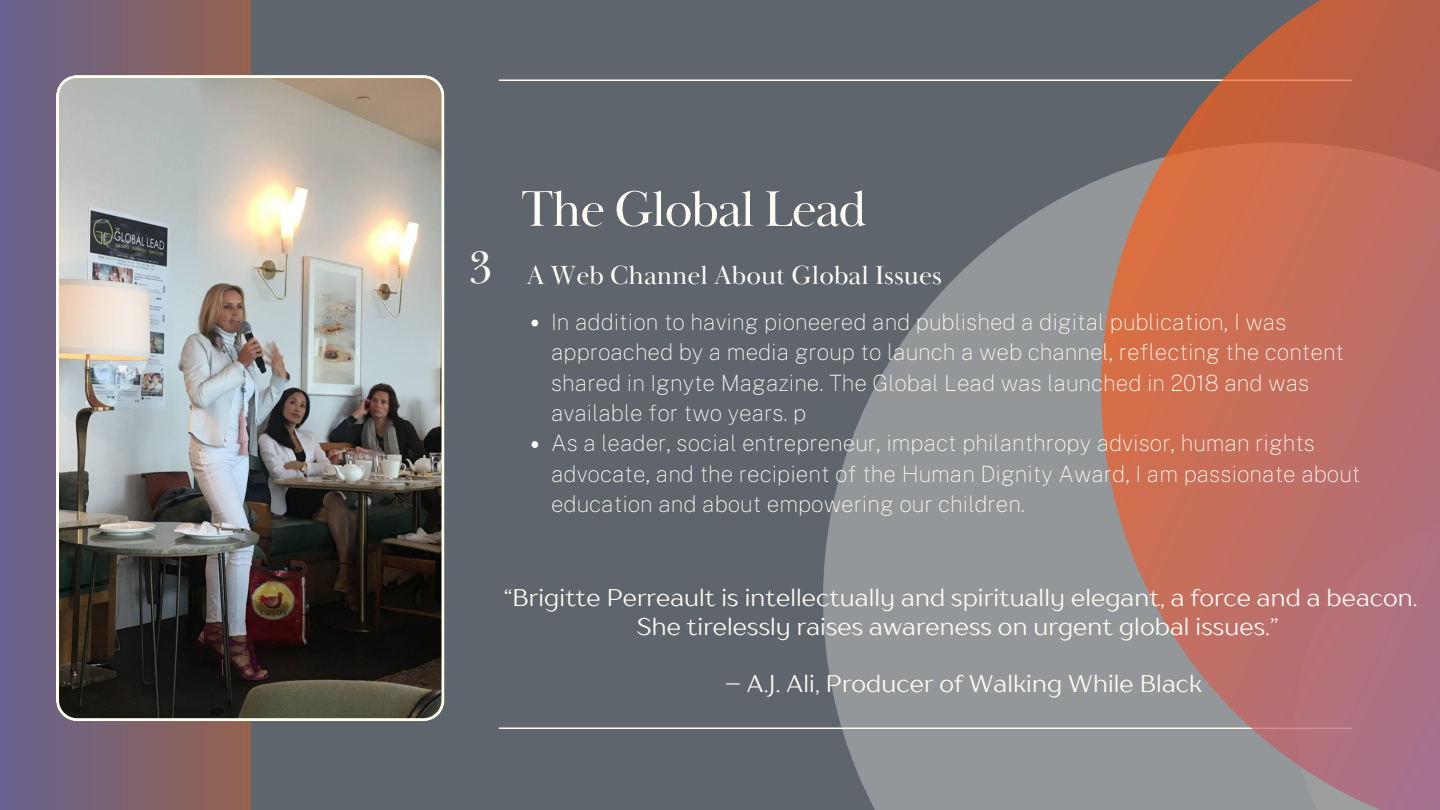
<style>
.page{position:relative;width:1440px;height:810px;background:#5f656c}
.page>*{position:absolute;margin:0;border:0;box-sizing:border-box;transform-origin:0 0}
.t1{font:51.8px "Baskerville Display PT";letter-spacing:-.03em;color:#fffcf4}
.t2{font:46.5px "Baskerville Display PT";color:#fffcf4}
.t3{font:26.9px "Baskerville Display PT";color:#fffcf4}
.t4{font:24px "TT Drugs";letter-spacing:.005em;color:#fffcf4}
.t5{font:100 22.4px/30.4px "Public Sans";color:#fffcf4}
</style>
<div class="page">
<div style="left:0;top:0;width:250px;height:810px;background:linear-gradient(to right,#66618f,#94624f)"></div>
<img style="left:56px;top:75px;width:389px;height:646px">
<svg style="left:823px;top:212px;width:215px;height:598px;fill:#949799"></svg>
<hr style="left:499px;top:79px;width:853px;height:2px;background:#fffcf4">
<hr style="left:499px;top:727px;width:853px;height:2px;background:#fffcf4">
<svg style="left:1038px;top:0;width:402px;height:810px;background:#ac766e"></svg>
<svg style="left:532px;top:320px;width:6px;height:6px"></svg>
<svg style="left:532px;top:441px;width:6px;height:7px"></svg>
<p class="t2" style="left:470px;top:240px;width:24px">3</p>
<h1 class="t1" style="left:521px;top:177px;width:347px">The Global Lead</h1>
<p class="t3" style="left:527px;top:259px;width:417px">A Web Channel About Global Issues</p>
<p class="t5" style="left:551px;top:306px;width:795px">In addition to having pioneered and published a digital publication, I was approached by a media group to launch a web channel, reflecting the content shared in Ignyte Magazine. The Global Lead was launched in 2018 and was available for two years. p</p>
<p class="t5" style="left:551px;top:428px;width:811px">As a leader, social entrepreneur, impact philanthropy advisor, human rights advocate, and the recipient of the Human Dignity Award, I am passionate about education and about empowering our children.</p>
<p class="t4" style="left:504px;top:583px;width:915px">“Brigitte Perreault is intellectually and spiritually elegant, a force and a beacon.</p>
<p class="t4" style="left:637px;top:611px;width:644px">She tirelessly raises awareness on urgent global issues.”</p>
<p class="t4" style="left:725px;top:668px;width:478px">– A.J. Ali, Producer of Walking While Black</p>
</div>
